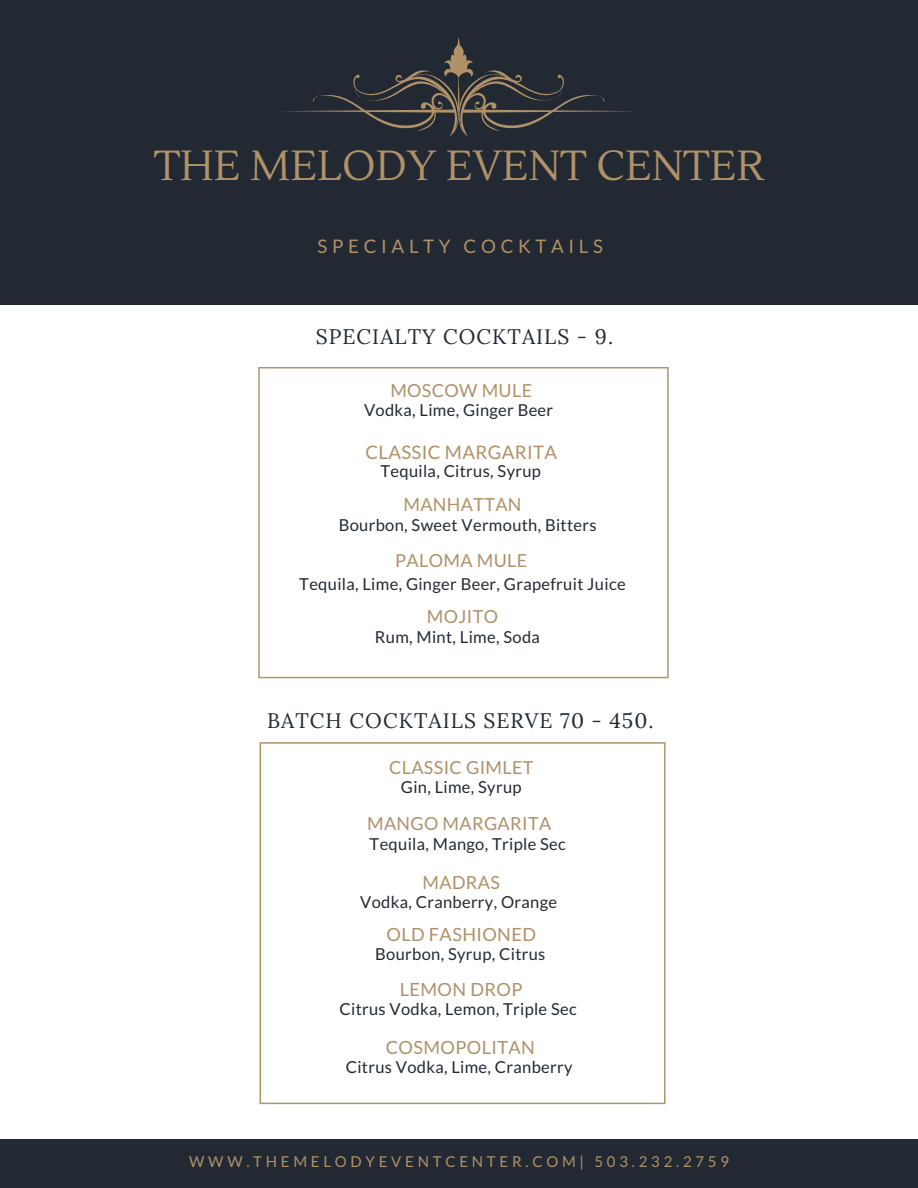
<style>
.page{position:relative;width:918px;height:1188px;background:#fff}
.page>*{position:absolute;margin:0;border:0;box-sizing:border-box;transform-origin:0 0}
.t1{font:42px "Lustria";color:#b09168}
.t2{font:21px "Lora";letter-spacing:.05em;color:#222933}
.t3{font:18.75px "Lato";letter-spacing:.25em;color:#b09168}
.t4{font:18.6px "Lato";letter-spacing:.02em;color:#b09168}
.t5{font:18.15px "Lato";letter-spacing:.02em;color:#b09168}
.t6{font:18px "Lato";letter-spacing:.02em;color:#b09168}
.t7{font:16.5px "Lato";letter-spacing:.02em;color:#222933}
.t8{font:15px "Lato";letter-spacing:.25em;color:#b09168}
</style>
<div class="page">
<div style="left:0;top:0;width:918px;height:305px;background:#222933"></div>
<svg style="left:283px;top:38px;width:351px;height:98px"></svg>
<div style="left:0;top:1139px;width:918px;height:49px;background:#222933"></div>
<svg style="left:260px;top:742px;width:406px;height:362px"></svg>
<svg style="left:258px;top:367px;width:411px;height:311px"></svg>
<h1 class="t1" style="left:154px;top:140px;width:612px">THE MELODY EVENT CENTER</h1>
<p class="t3" style="left:318px;top:234px;width:287px">SPECIALTY COCKTAILS</p>
<p class="t2" style="left:316px;top:323px;width:299px">SPECIALTY COCKTAILS - 9.</p>
<p class="t6" style="left:390px;top:380px;width:143px">MOSCOW MULE</p>
<p class="t7" style="left:364px;top:400px;width:191px">Vodka, Lime, Ginger Beer</p>
<p class="t4" style="left:365px;top:440px;width:193px">CLASSIC MARGARITA</p>
<p class="t6" style="left:403px;top:493px;width:120px">MANHATTAN</p>
<p class="t7" style="left:380px;top:461px;width:162px">Tequila, Citrus, Syrup</p>
<p class="t7" style="left:339px;top:515px;width:259px">Bourbon, Sweet Vermouth, Bitters</p>
<p class="t6" style="left:395px;top:549px;width:133px">PALOMA MULE</p>
<p class="t7" style="left:299px;top:574px;width:328px">Tequila, Lime, Ginger Beer, Grapefruit Juice</p>
<p class="t7" style="left:375px;top:627px;width:167px">Rum, Mint, Lime, Soda</p>
<p class="t6" style="left:427px;top:605px;width:73px">MOJITO</p>
<p class="t2" style="left:267px;top:707px;width:388px">BATCH COCKTAILS SERVE 70 - 450.</p>
<p class="t6" style="left:389px;top:756px;width:146px">CLASSIC GIMLET</p>
<p class="t7" style="left:401px;top:777px;width:122px">Gin, Lime, Syrup</p>
<p class="t6" style="left:367px;top:813px;width:186px">MANGO MARGARITA</p>
<p class="t7" style="left:370px;top:834px;width:198px">Tequila, Mango, Triple Sec</p>
<p class="t6" style="left:423px;top:871px;width:79px">MADRAS</p>
<p class="t5" style="left:386px;top:923px;width:151px">OLD FASHIONED</p>
<p class="t7" style="left:360px;top:892px;width:198px">Vodka, Cranberry, Orange</p>
<p class="t7" style="left:375px;top:944px;width:172px">Bourbon, Syrup, Citrus</p>
<p class="t5" style="left:400px;top:978px;width:124px">LEMON DROP</p>
<p class="t7" style="left:340px;top:999px;width:239px">Citrus Vodka, Lemon, Triple Sec</p>
<p class="t5" style="left:386px;top:1036px;width:151px">COSMOPOLITAN</p>
<p class="t7" style="left:346px;top:1057px;width:228px">Citrus Vodka, Lime, Cranberry</p>
<p class="t8" style="left:189px;top:1153px;width:541px">WWW.THEMELODYEVENTCENTER.COM| 503.232.2759</p>
</div>
